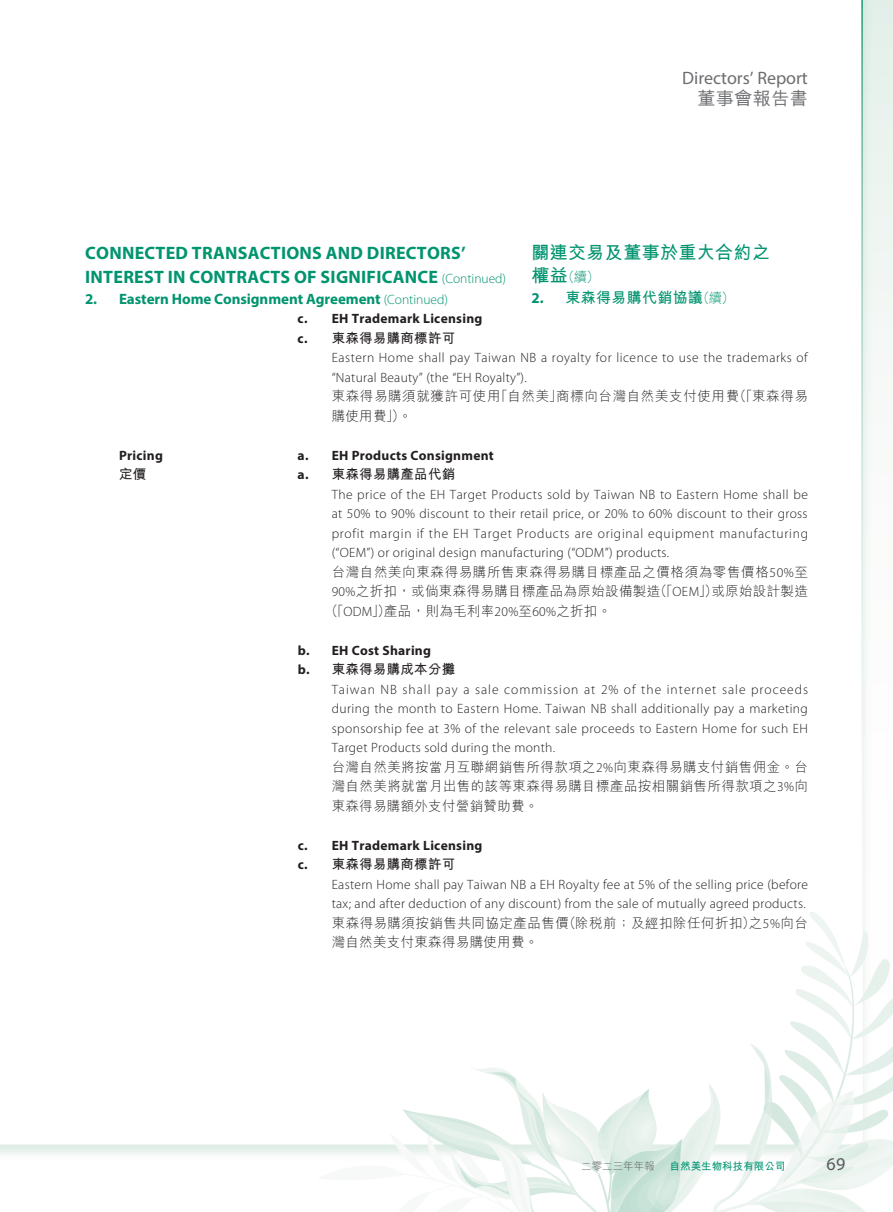
<style>
.page{position:relative;width:893px;height:1212px;background:#fff}
.page>*{position:absolute;margin:0;border:0;box-sizing:border-box;transform-origin:0 0}
.t1{font:700 18px/24px "Myriad Pro";letter-spacing:.015em;color:#00946f}
.t2{font:18px "Myriad Pro";color:#6c6d70}
.t3{font:700 18px "M Hei HK";letter-spacing:.02em;color:#00946f}
.t4{font:500 18px "M Hei HK";letter-spacing:.025em;color:#6c6d70}
.t5{font:18px "Myriad Pro";color:#57585a}
.t6{font:700 15px "Myriad Pro";letter-spacing:-.005em;color:#00946f}
.t7{font:700 15px "M Hei HK";letter-spacing:.02em;color:#00946f}
.t8{font:300 13.5px/19.5px "Myriad Pro";letter-spacing:.02em;color:#231f20;text-align:justify}
.t9{font:300 13.5px/19.5px "M Hei HK";letter-spacing:.03em;color:#231f20}
.t10{font:300 13.5px/19.5px "Myriad Pro";letter-spacing:.04em;color:#231f20}
.t11{font:700 13.5px "Myriad Pro";letter-spacing:.02em;color:#231f20}
.t12{font:700 13.5px "M Hei HK";letter-spacing:.02em;color:#231f20}
.t13{font:300 13.5px "M Hei HK";color:#00946f}
.t14{font:700 10.5px "M Hei HK";letter-spacing:.005em;color:#00946f}
.t15{font:300 10.5px "M Hei HK";letter-spacing:.005em;color:#57585a}
.s1{font-weight:300;font-size:13.5px}
.s2{font-weight:700;font-size:18px}
.s3{font-family:"Myriad Pro"}
</style>
<div class="page">
<img style="left:0;top:0;width:893px;height:1212px">
<h1 class="t2" style="left:682px;top:66px;width:127px">Directors’ Report</h1>
<h1 class="t4" style="left:698px;top:85px;width:112px">董事會報告書</h1>
<h1 class="t1" style="left:85px;top:240px;width:422px">CONNECTED TRANSACTIONS AND DIRECTORS’<br>INTEREST IN CONTRACTS OF SIGNIFICANCE <span class="s1">(Continued)</span></h1>
<p class="t6" style="left:85px;top:289px;width:364px">2. Eastern Home Consignment Agreement <span class="s1">(Continued)</span></p>
<h1 class="t3" style="left:531px;top:239px;width:240px">關連交易及董事於重大合約之</h1>
<p class="t13" style="left:531px;top:270px;width:70px"><span class="s2">權益</span>（續）</p>
<p class="t7" style="left:531px;top:287px;width:205px"><span class="s3">2.</span> 東森得易購代銷協議<span class="s1">（續）</span></p>
<p class="t11" style="left:298px;top:310px;width:186px">c. EH Trademark Licensing</p>
<p class="t12" style="left:298px;top:328px;width:159px"><span class="s3">c.</span> 東森得易購商標許可</p>
<p class="t10" style="left:332px;top:348px;width:478px">Eastern Home shall pay Taiwan NB a royalty for licence to use the trademarks of “Natural Beauty” (the “EH Royalty”).</p>
<p class="t9" style="left:332px;top:387px;width:478px">東森得易購須就獲許可使用「自然美」商標向台灣自然美支付使用費（「東森得易購使用費」）。</p>
<p class="t11" style="left:119px;top:447px;width:45px">Pricing</p>
<p class="t11" style="left:298px;top:447px;width:198px">a. EH Products Consignment</p>
<p class="t12" style="left:119px;top:465px;width:29px">定價</p>
<p class="t12" style="left:298px;top:465px;width:159px"><span class="s3">a.</span> 東森得易購產品代銷</p>
<p class="t8" style="left:332px;top:485px;width:478px">The price of the EH Target Products sold by Taiwan NB to Eastern Home shall be at 50% to 90% discount to their retail price, or 20% to 60% discount to their gross profit margin if the EH Target Products are original equipment manufacturing (“OEM”) or original design manufacturing (“ODM”) products.</p>
<p class="t9" style="left:332px;top:562px;width:478px">台灣自然美向東森得易購所售東森得易購目標產品之價格須為零售價格<span class="s3">50%</span>至</p>
<p class="t9" style="left:332px;top:581px;width:478px"><span class="s3">90%</span>之折扣，或倘東森得易購目標產品為原始設備製造（「<span class="s3">OEM</span>」）或原始設計製造</p>
<p class="t9" style="left:325px;top:601px;width:288px">（「<span class="s3">ODM</span>」）產品，則為毛利率<span class="s3">20%</span>至<span class="s3">60%</span>之折扣。</p>
<p class="t11" style="left:298px;top:642px;width:135px">b. EH Cost Sharing</p>
<p class="t12" style="left:298px;top:660px;width:159px"><span class="s3">b.</span> 東森得易購成本分攤</p>
<p class="t8" style="left:332px;top:679px;width:478px">Taiwan NB shall pay a sale commission at 2% of the internet sale proceeds during the month to Eastern Home. Taiwan NB shall additionally pay a marketing sponsorship fee at 3% of the relevant sale proceeds to Eastern Home for such EH Target Products sold during the month.</p>
<p class="t9" style="left:332px;top:757px;width:478px;text-align:justify">台灣自然美將按當月互聯網銷售所得款項之<span class="s3">2%</span>向東森得易購支付銷售佣金。台灣自然美將就當月出售的該等東森得易購目標產品按相關銷售所得款項之<span class="s3">3%</span>向東森得易購額外支付營銷贊助費。</p>
<p class="t11" style="left:298px;top:836px;width:186px">c. EH Trademark Licensing</p>
<p class="t12" style="left:298px;top:855px;width:159px"><span class="s3">c.</span> 東森得易購商標許可</p>
<p class="t8" style="left:332px;top:874px;width:478px">Eastern Home shall pay Taiwan NB a EH Royalty fee at 5% of the selling price (before tax; and after deduction of any discount) from the sale of mutually agreed products.</p>
<p class="t9" style="left:332px;top:913px;width:478px">東森得易購須按銷售共同協定產品售價（除稅前；及經扣除任何折扣）之<span class="s3">5%</span>向台灣自然美支付東森得易購使用費。</p>
<p class="t15" style="left:581px;top:1160px;width:75px">二零二三年年報</p>
<p class="t14" style="left:670px;top:1158px;width:117px">自然美生物科技有限公司</p>
<h1 class="t5" style="left:826px;top:1153px;width:20px">69</h1>
</div>
